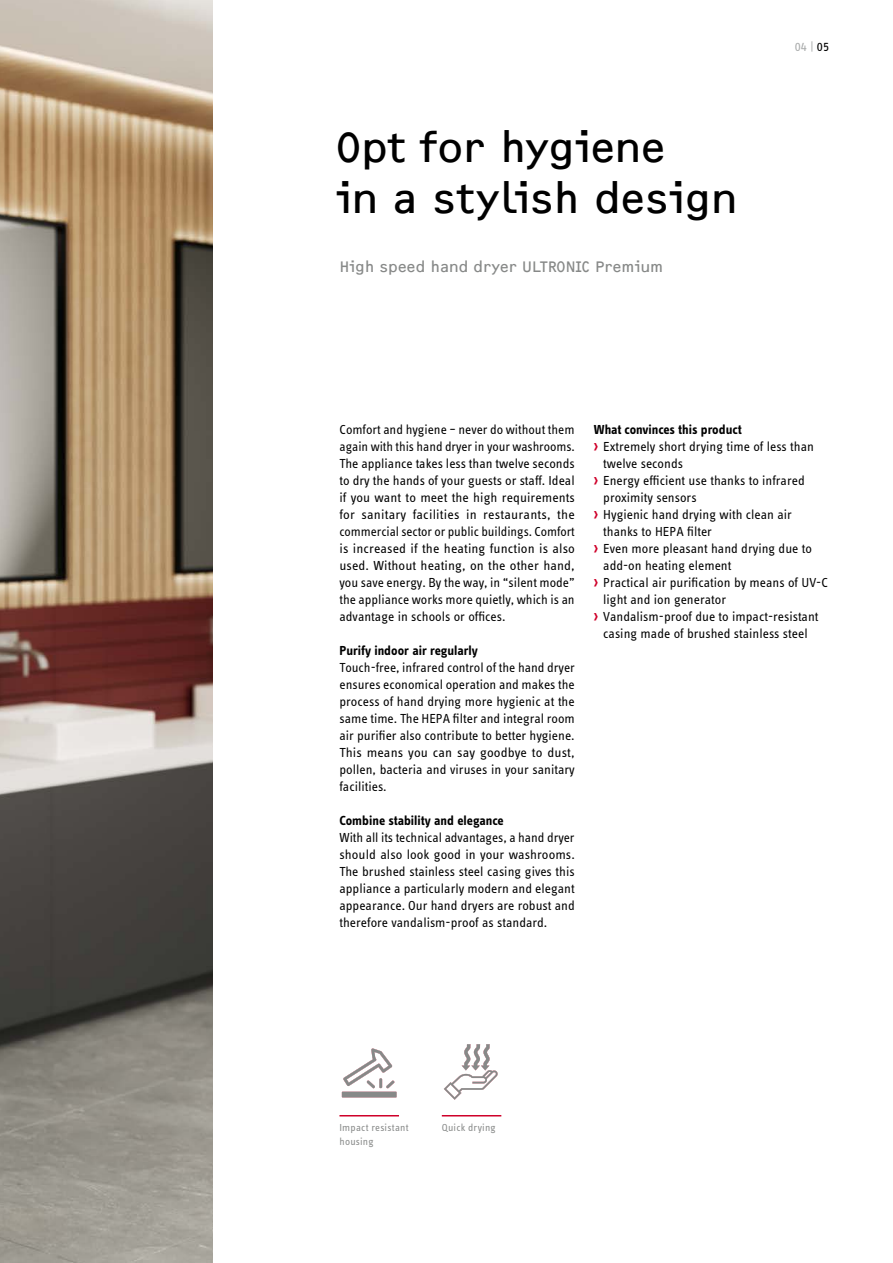
<style>
.page{position:relative;width:893px;height:1263px;background:#fff}
.page>*{position:absolute;margin:0;border:0;box-sizing:border-box;transform-origin:0 0}
.t1{font:43.5px/51px "F2 FOCR Bczyk Com";letter-spacing:-.005em;color:#000}
.t2{font:15.75px "F2 FOCR Bczyk Com";color:#878988}
.t3{font:13.5px/17px "STE Info Text";color:#000;text-align:justify}
.t4{font:700 13.5px "STE Info Text";color:#000}
.t5{font:13.5px "STE Info Text";color:#abadad}
.t6{font:10.5px/13.5px "STE Info Text";letter-spacing:.015em;color:#878988}
.s1{color:#000}
.s2{font-family:"F2 FOCR Bczyk Com";font-size:16.5px;color:#cf002a}
</style>
<div class="page">
<img style="left:0;top:0;width:213px;height:1263px">
<svg style="left:444px;top:1044px;width:54px;height:56px"></svg>
<div style="left:342px;top:1092px;width:55px;height:5px;background:#878988"></div>
<svg style="left:343px;top:1048px;width:52px;height:40px"></svg>
<hr style="left:442px;top:1115px;width:59px;height:1px;background:#cf002a">
<hr style="left:339px;top:1115px;width:60px;height:1px;background:#cf002a">
<h1 class="t1" style="left:336px;top:122px;width:403px">Opt for hygiene<br>in a stylish design</h1>
<p class="t2" style="left:339px;top:258px;width:325px">High speed hand dryer ULTRONIC Premium</p>
<p class="t5" style="left:795px;top:39px;width:36px">04 | <span class="s1">05</span></p>
<p class="t3" style="left:339px;top:421px;width:237px">Comfort and hygiene – never do without them again with this hand dryer in your washrooms.<br>The appliance takes less than twelve seconds to dry the hands of your guests or staff. Ideal if you want to meet the high requirements for sanitary facilities in restaurants, the commercial sector or public buildings. Comfort is increased if the heating function is also used. Without heating, on the other hand, you save energy. By the way, in “silent mode” the appliance works more quietly, which is an advantage in schools or offices.</p>
<p class="t4" style="left:339px;top:643px;width:140px">Purify indoor air regularly</p>
<p class="t3" style="left:339px;top:659px;width:237px">Touch-free, infrared control of the hand dryer ensures economical operation and makes the process of hand drying more hygienic at the same time. The HEPA filter and integral room air purifier also contribute to better hygiene.<br>This means you can say goodbye to dust, pollen, bacteria and viruses in your sanitary facilities.</p>
<p class="t4" style="left:339px;top:813px;width:166px">Combine stability and elegance</p>
<p class="t3" style="left:339px;top:829px;width:237px">With all its technical advantages, a hand dryer should also look good in your washrooms.<br>The brushed stainless steel casing gives this appliance a particularly modern and elegant appearance. Our hand dryers are robust and therefore vandalism-proof as standard.</p>
<p class="t4" style="left:594px;top:421px;width:149px">What convinces this product</p>
<p class="t3" style="left:594px;top:438px;width:222px"><span class="s2">›</span> Extremely short drying time of less than</p>
<p class="t3" style="left:603px;top:455px;width:81px">twelve seconds</p>
<p class="t3" style="left:594px;top:472px;width:212px"><span class="s2">›</span> Energy efficient use thanks to infrared</p>
<p class="t3" style="left:603px;top:489px;width:95px">proximity sensors</p>
<p class="t3" style="left:594px;top:506px;width:200px"><span class="s2">›</span> Hygienic hand drying with clean air</p>
<p class="t3" style="left:603px;top:523px;width:110px">thanks to HEPA filter</p>
<p class="t3" style="left:594px;top:540px;width:220px"><span class="s2">›</span> Even more pleasant hand drying due to</p>
<p class="t3" style="left:603px;top:557px;width:130px">add-on heating element</p>
<p class="t3" style="left:594px;top:574px;width:236px"><span class="s2">›</span> Practical air purification by means of UV-C</p>
<p class="t3" style="left:603px;top:591px;width:124px">light and ion generator</p>
<p class="t3" style="left:594px;top:608px;width:226px"><span class="s2">›</span> Vandalism-proof due to impact-resistant</p>
<p class="t3" style="left:603px;top:625px;width:206px">casing made of brushed stainless steel</p>
<p class="t6" style="left:339px;top:1121px;width:71px">Impact resistant housing</p>
<p class="t6" style="left:442px;top:1121px;width:55px">Quick drying</p>
</div>
